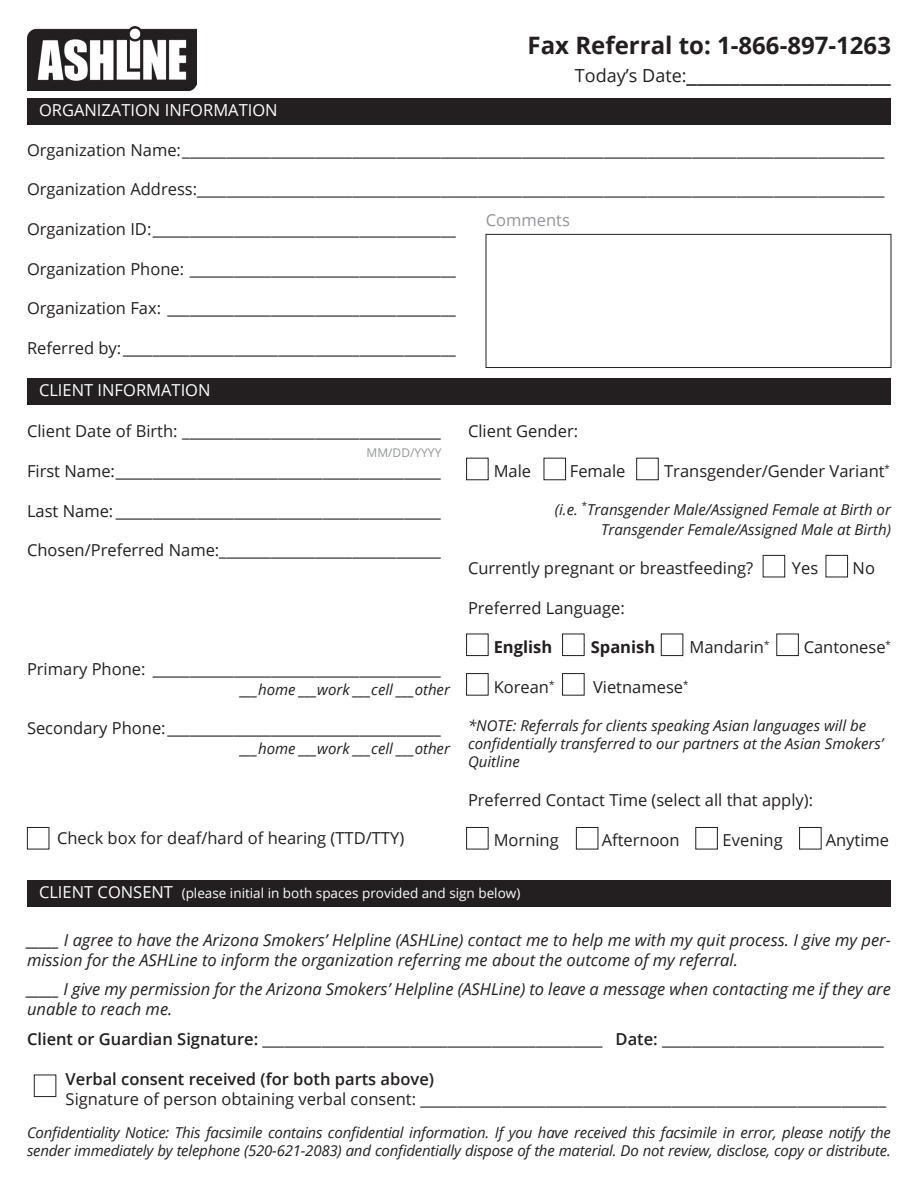
<style>
.page{position:relative;width:918px;height:1188px;background:#fff}
.page>*{position:absolute;margin:0;border:0;box-sizing:border-box;transform-origin:0 0}
.t1{font:24px "Open Sans";color:#231f20}
.t2{font:700 24px "Open Sans";color:#231f20}
.t3{font:16.5px "Open Sans";color:#231f20}
.t4{font:italic 16.5px/19.8px "Open Sans";color:#231f20}
.t5{font:600 16.5px "Open Sans";color:#231f20}
.t6{font:16.5px "Open Sans";color:#fff}
.t7{font:700 16.5px "Open Sans";color:#231f20}
.t8{font:16.5px "Open Sans";color:#939598}
.t9{font:italic 15px/18px "Open Sans";letter-spacing:-.015em;color:#231f20}
.t10{font:13.5px "Open Sans";color:#fff}
.t11{font:12px "Open Sans";color:#939598}
.s1{font-size:18px}
.s2{font-size:16.5px}
.s3{font-weight:600}
</style>
<div class="page">
<img style="left:27px;top:27px;width:169px;height:64px">
<div style="left:486px;top:234px;width:405px;height:134px;border:1px solid #231f20"></div>
<div style="left:466px;top:827px;width:23px;height:22px;border:1px solid #231f20"></div>
<div style="left:34px;top:1075px;width:22px;height:22px;border:1px solid #231f20"></div>
<div style="left:466px;top:634px;width:23px;height:22px;border:1px solid #231f20"></div>
<div style="left:466px;top:458px;width:23px;height:22px;border:1px solid #231f20"></div>
<div style="left:636px;top:458px;width:23px;height:22px;border:1px solid #231f20"></div>
<div style="left:562px;top:634px;width:23px;height:22px;border:1px solid #231f20"></div>
<div style="left:661px;top:634px;width:22px;height:22px;border:1px solid #231f20"></div>
<div style="left:763px;top:555px;width:22px;height:22px;border:1px solid #231f20"></div>
<div style="left:826px;top:555px;width:22px;height:22px;border:1px solid #231f20"></div>
<div style="left:776px;top:634px;width:23px;height:22px;border:1px solid #231f20"></div>
<div style="left:466px;top:673px;width:23px;height:23px;border:1px solid #231f20"></div>
<div style="left:562px;top:673px;width:23px;height:23px;border:1px solid #231f20"></div>
<div style="left:576px;top:827px;width:22px;height:22px;border:1px solid #231f20"></div>
<div style="left:695px;top:827px;width:23px;height:22px;border:1px solid #231f20"></div>
<div style="left:799px;top:827px;width:23px;height:22px;border:1px solid #231f20"></div>
<div style="left:27px;top:827px;width:22px;height:22px;border:1px solid #231f20"></div>
<div style="left:27px;top:378px;width:864px;height:27px;background:#231f20"></div>
<div style="left:27px;top:880px;width:864px;height:27px;background:#231f20"></div>
<div style="left:27px;top:98px;width:864px;height:27px;background:#231f20"></div>
<p class="t6" style="left:39px;top:99px;width:240px">ORGANIZATION INFORMATION</p>
<p class="t2" style="left:528px;top:29px;width:365px">Fax Referral to: 1-866-897-1263</p>
<p class="t1" style="left:575px;top:57px;width:317px"><span class="s1">Today’s Date:</span>___________________</p>
<p class="t3" style="left:27px;top:138px;width:859px">Organization Name:_______________________________________________________________________________________________</p>
<p class="t3" style="left:27px;top:178px;width:859px">Organization Address:_____________________________________________________________________________________________</p>
<p class="t3" style="left:27px;top:218px;width:430px">Organization ID:_________________________________________</p>
<p class="t3" style="left:27px;top:257px;width:430px">Organization Phone: ____________________________________</p>
<p class="t3" style="left:27px;top:297px;width:430px">Organization Fax: _______________________________________</p>
<p class="t3" style="left:27px;top:336px;width:430px">Referred by: _____________________________________________</p>
<p class="t8" style="left:486px;top:208px;width:86px">Comments</p>
<p class="t6" style="left:39px;top:379px;width:173px">CLIENT INFORMATION</p>
<p class="t3" style="left:27px;top:420px;width:416px">Client Date of Birth: ___________________________________</p>
<p class="t11" style="left:367px;top:445px;width:76px">MM/DD/YYYY</p>
<p class="t3" style="left:27px;top:460px;width:415px">First Name:____________________________________________</p>
<p class="t3" style="left:27px;top:499px;width:415px">Last Name: ____________________________________________</p>
<p class="t3" style="left:27px;top:539px;width:416px">Chosen/Preferred Name:______________________________</p>
<p class="t3" style="left:27px;top:658px;width:416px">Primary Phone: _______________________________________</p>
<p class="t9" style="left:240px;top:680px;width:211px">___home ___work ___cell ___other</p>
<p class="t3" style="left:27px;top:717px;width:416px">Secondary Phone:_____________________________________</p>
<p class="t9" style="left:240px;top:739px;width:211px">___home ___work ___cell ___other</p>
<p class="t3" style="left:57px;top:827px;width:349px">Check box for deaf/hard of hearing (TTD/TTY)</p>
<p class="t3" style="left:468px;top:420px;width:112px">Client Gender:</p>
<p class="t3" style="left:494px;top:460px;width:39px">Male</p>
<p class="t3" style="left:570px;top:460px;width:57px">Female</p>
<p class="t3" style="left:664px;top:460px;width:227px">Transgender/Gender Variant<sup>*</sup></p>
<p class="t9" style="left:555px;top:499px;width:338px;line-height:19.8px;text-align:right">(i.e. <sup>*</sup>Transgender Male/Assigned Female at Birth or<br>Transgender Female/Assigned Male at Birth)</p>
<p class="t3" style="left:468px;top:557px;width:287px">Currently pregnant or breastfeeding?</p>
<p class="t3" style="left:792px;top:557px;width:28px">Yes</p>
<p class="t3" style="left:853px;top:557px;width:24px">No</p>
<p class="t3" style="left:468px;top:597px;width:158px">Preferred Language:</p>
<p class="t7" style="left:494px;top:636px;width:60px">English</p>
<p class="t7" style="left:591px;top:636px;width:66px">Spanish</p>
<p class="t3" style="left:690px;top:636px;width:81px">Mandarin<sup>*</sup></p>
<p class="t3" style="left:804px;top:636px;width:89px">Cantonese<sup>*</sup></p>
<p class="t3" style="left:494px;top:676px;width:62px">Korean<sup>*</sup></p>
<p class="t3" style="left:593px;top:676px;width:97px">Vietnamese<sup>*</sup></p>
<p class="t9" style="left:468px;top:716px;width:417px">*NOTE: Referrals for clients speaking Asian languages will be confidentially transferred to our partners at the Asian Smokers’<br>Quitline</p>
<p class="t3" style="left:468px;top:789px;width:347px">Preferred Contact Time (select all that apply):</p>
<p class="t3" style="left:494px;top:829px;width:67px">Morning</p>
<p class="t3" style="left:602px;top:829px;width:80px">Afternoon</p>
<p class="t3" style="left:723px;top:829px;width:62px">Evening</p>
<p class="t3" style="left:826px;top:829px;width:65px">Anytime</p>
<p class="t10" style="left:39px;top:884px;width:483px"><span class="s2">CLIENT CONSENT</span> (please initial in both spaces provided and sign below)</p>
<p class="t4" style="left:27px;top:930px;width:865px">_____ I agree to have the Arizona Smokers’ Helpline (ASHLine) contact me to help me with my quit process. I give my per&shy;mission for the ASHLine to inform the organization referring me about the outcome of my referral.</p>
<p class="t4" style="left:27px;top:978px;width:865px">_____ I give my permission for the Arizona Smokers’ Helpline (ASHLine) to leave a message when contacting me if they are unable to reach me.</p>
<p class="t3" style="left:27px;top:1028px;width:858px"><span class="s3">Client or Guardian Signature:</span> ______________________________________________ <span class="s3">Date:</span> ______________________________</p>
<p class="t5" style="left:66px;top:1068px;width:370px">Verbal consent received (for both parts above)</p>
<p class="t3" style="left:66px;top:1087px;width:822px">Signature of person obtaining verbal consent: _______________________________________________________________</p>
<p class="t9" style="left:27px;top:1123px;width:865px">Confidentiality Notice: This facsimile contains confidential information. If you have received this facsimile in error, please notify the sender immediately by telephone (520-621-2083) and confidentially dispose of the material. Do not review, disclose, copy or distribute.</p>
</div>
